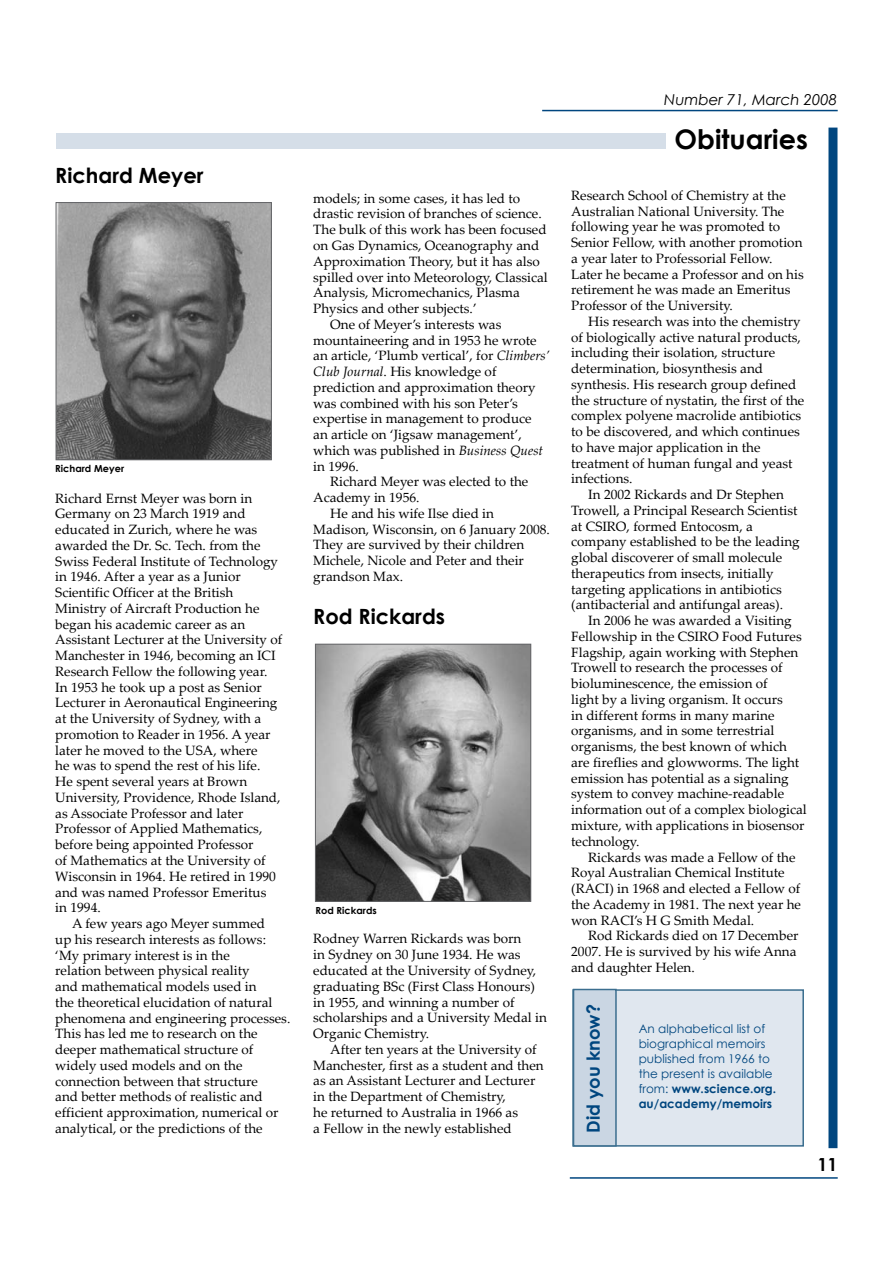
<style>
.page{position:relative;width:893px;height:1263px;background:#fff}
.page>*{position:absolute;margin:0;border:0;box-sizing:border-box;transform-origin:0 0}
.t1{font:700 27px "Century Gothic";color:#000}
.t2{font:700 21px "Century Gothic";color:#000}
.t3{font:700 18px "Century Gothic";color:#00467f}
.t4{font:700 18px "Century Gothic";color:#000}
.t5{font:italic 15px "Century Gothic";color:#000}
.t6{font:13.5px/15.8px "Palatino Linotype";color:#000}
.t7{font:12px/15px "Century Gothic";color:#00467f}
.t8{font:700 9.75px "Century Gothic";color:#000}
.s1{font-style:italic}
.s2{font-weight:700}
</style>
<div class="page">
<hr style="left:542px;top:110px;width:296px;height:1px;background:#00467f">
<div style="left:828px;top:128px;width:9px;height:1020px;background:#00467f"></div>
<hr style="left:570px;top:1177px;width:268px;height:2px;background:#00467f">
<div style="left:56px;top:133px;width:610px;height:15px;background:#d5dee8"></div>
<img style="left:58px;top:204px;width:212px;height:254px">
<div style="left:56px;top:202px;width:216px;height:258px;border:1px solid #636467"></div>
<img style="left:317px;top:646px;width:212px;height:254px">
<div style="left:315px;top:644px;width:216px;height:258px;border:1px solid #636467"></div>
<div style="left:572px;top:989px;width:232px;height:157px;background:#e0e7ef;border:2px solid #3b6e8f"></div>
<div style="left:573px;top:989px;width:44px;height:157px;background:#cad6e3;border:2px solid #3b6e8f"></div>
<h2 class="t2" style="left:55px;top:159px;width:150px">Richard Meyer</h2>
<p class="t8" style="left:55px;top:461px;width:70px">Richard Meyer</p>
<p class="t6" style="left:55px;top:490px;width:229px">Richard Ernst Meyer was born in Germany on 23 March 1919 and educated in Zurich, where he was awarded the Dr. Sc. Tech. from the Swiss Federal Institute of Technology in 1946. After a year as a Junior Scientific Officer at the British Ministry of Aircraft Production he began his academic career as an Assistant Lecturer at the University of Manchester in 1946, becoming an ICI Research Fellow the following year.<br>In 1953 he took up a post as Senior Lecturer in Aeronautical Engineering at the University of Sydney, with a promotion to Reader in 1956. A year later he moved to the USA, where<br>he was to spend the rest of his life.<br>He spent several years at Brown University, Providence, Rhode Island, as Associate Professor and later Professor of Applied Mathematics, before being appointed Professor<br>of Mathematics at the University of Wisconsin in 1964. He retired in 1990 and was named Professor Emeritus<br>in 1994.</p>
<p class="t6" style="left:55px;top:915px;width:237px;text-indent:17px">A few years ago Meyer summed<br>up his research interests as follows: ‘My primary interest is in the<br>relation between physical reality<br>and mathematical models used in<br>the theoretical elucidation of natural phenomena and engineering processes.<br>This has led me to research on the deeper mathematical structure of widely used models and on the connection between that structure<br>and better methods of realistic and efficient approximation, numerical or analytical, or the predictions of the</p>
<p class="t6" style="left:313px;top:190px;width:209px">models; in some cases, it has led to</p>
<p class="t6" style="left:313px;top:205px;width:230px">drastic revision of branches of science.</p>
<p class="t6" style="left:313px;top:221px;width:235px">The bulk of this work has been focused</p>
<p class="t6" style="left:313px;top:237px;width:227px">on Gas Dynamics, Oceanography and</p>
<p class="t6" style="left:313px;top:253px;width:228px">Approximation Theory, but it has also</p>
<p class="t6" style="left:313px;top:268px;width:236px">spilled over into Meteorology, Classical</p>
<p class="t6" style="left:313px;top:284px;width:208px">Analysis, Micromechanics, Plasma</p>
<p class="t6" style="left:313px;top:300px;width:165px">Physics and other subjects.’</p>
<p class="t6" style="left:330px;top:316px;width:173px">One of Meyer’s interests was</p>
<p class="t6" style="left:313px;top:331px;width:225px">mountaineering and in 1953 he wrote</p>
<p class="t6" style="left:313px;top:347px;width:238px">an article, ‘Plumb vertical’, for <span class="s1">Climbers’</span></p>
<p class="t6" style="left:313px;top:363px;width:185px"><span class="s1">Club Journal</span>. His knowledge of</p>
<p class="t6" style="left:313px;top:379px;width:224px">prediction and approximation theory</p>
<p class="t6" style="left:313px;top:395px;width:206px">was combined with his son Peter’s</p>
<p class="t6" style="left:313px;top:410px;width:220px">expertise in management to produce</p>
<p class="t6" style="left:313px;top:426px;width:210px">an article on ‘Jigsaw management’,</p>
<p class="t6" style="left:313px;top:442px;width:231px">which was published in <span class="s1">Business Quest</span></p>
<p class="t6" style="left:313px;top:458px;width:47px">in 1996.</p>
<p class="t6" style="left:330px;top:473px;width:200px">Richard Meyer was elected to the</p>
<p class="t6" style="left:313px;top:489px;width:108px">Academy in 1956.</p>
<p class="t6" style="left:330px;top:505px;width:165px">He and his wife Ilse died in</p>
<p class="t6" style="left:313px;top:521px;width:238px">Madison, Wisconsin, on 6 January 2008.</p>
<p class="t6" style="left:313px;top:536px;width:212px">They are survived by their children</p>
<p class="t6" style="left:313px;top:552px;width:212px">Michele, Nicole and Peter and their</p>
<p class="t6" style="left:313px;top:568px;width:91px">grandson Max.</p>
<h2 class="t2" style="left:313px;top:600px;width:133px">Rod Rickards</h2>
<p class="t8" style="left:315px;top:903px;width:63px">Rod Rickards</p>
<p class="t6" style="left:313px;top:930px;width:235px">Rodney Warren Rickards was born<br>in Sydney on 30 June 1934. He was educated at the University of Sydney, graduating BSc (First Class Honours) in 1955, and winning a number of scholarships and a University Medal in<br>Organic Chemistry.</p>
<p class="t6" style="left:313px;top:1041px;width:232px;text-indent:17px">After ten years at the University of Manchester, first as a student and then as an Assistant Lecturer and Lecturer in the Department of Chemistry,<br>he returned to Australia in 1966 as<br>a Fellow in the newly established</p>
<p class="t5" style="left:664px;top:89px;width:174px">Number 71, March 2008</p>
<h1 class="t1" style="left:675px;top:118px;width:135px">Obituaries</h1>
<p class="t6" style="left:571px;top:187px;width:234px">Research School of Chemistry at the Australian National University. The following year he was promoted to Senior Fellow, with another promotion a year later to Professorial Fellow.<br>Later he became a Professor and on his retirement he was made an Emeritus Professor of the University.</p>
<p class="t6" style="left:588px;top:313px;width:214px">His research was into the chemistry</p>
<p class="t6" style="left:571px;top:329px;width:231px">of biologically active natural products,</p>
<p class="t6" style="left:571px;top:344px;width:206px">including their isolation, structure</p>
<p class="t6" style="left:571px;top:360px;width:193px">determination, biosynthesis and</p>
<p class="t6" style="left:571px;top:376px;width:227px">synthesis. His research group defined</p>
<p class="t6" style="left:571px;top:392px;width:235px">the structure of nystatin, the first of the</p>
<p class="t6" style="left:571px;top:407px;width:232px">complex polyene macrolide antibiotics</p>
<p class="t6" style="left:571px;top:423px;width:230px">to be discovered, and which continues</p>
<p class="t6" style="left:571px;top:439px;width:191px">to have major application in the</p>
<p class="t6" style="left:571px;top:455px;width:223px">treatment of human fungal and yeast</p>
<p class="t6" style="left:571px;top:470px;width:63px">infections.</p>
<p class="t6" style="left:588px;top:486px;width:197px">In 2002 Rickards and Dr Stephen</p>
<p class="t6" style="left:571px;top:502px;width:228px">Trowell, a Principal Research Scientist</p>
<p class="t6" style="left:571px;top:518px;width:183px">at CSIRO, formed Entocosm, a</p>
<p class="t6" style="left:571px;top:533px;width:230px">company established to be the leading</p>
<p class="t6" style="left:571px;top:549px;width:213px">global discoverer of small molecule</p>
<p class="t6" style="left:571px;top:565px;width:204px">therapeutics from insects, initially</p>
<p class="t6" style="left:571px;top:581px;width:212px">targeting applications in antibiotics</p>
<p class="t6" style="left:571px;top:596px;width:213px">(antibacterial and antifungal areas).</p>
<p class="t6" style="left:588px;top:612px;width:205px">In 2006 he was awarded a Visiting</p>
<p class="t6" style="left:571px;top:628px;width:232px">Fellowship in the CSIRO Food Futures</p>
<p class="t6" style="left:571px;top:644px;width:229px">Flagship, again working with Stephen</p>
<p class="t6" style="left:571px;top:659px;width:213px">Trowell to research the processes of</p>
<p class="t6" style="left:571px;top:675px;width:198px">bioluminescence, the emission of</p>
<p class="t6" style="left:571px;top:691px;width:213px">light by a living organism. It occurs</p>
<p class="t6" style="left:571px;top:707px;width:205px">in different forms in many marine</p>
<p class="t6" style="left:571px;top:722px;width:205px">organisms, and in some terrestrial</p>
<p class="t6" style="left:571px;top:738px;width:217px">organisms, the best known of which</p>
<p class="t6" style="left:571px;top:754px;width:230px">are fireflies and glowworms. The light</p>
<p class="t6" style="left:571px;top:770px;width:219px">emission has potential as a signaling</p>
<p class="t6" style="left:571px;top:785px;width:214px">system to convey machine-readable</p>
<p class="t6" style="left:571px;top:801px;width:237px">information out of a complex biological</p>
<p class="t6" style="left:571px;top:817px;width:235px">mixture, with applications in biosensor</p>
<p class="t6" style="left:571px;top:833px;width:70px">technology.</p>
<p class="t6" style="left:588px;top:848px;width:209px">Rickards was made a Fellow of the</p>
<p class="t6" style="left:571px;top:864px;width:215px">Royal Australian Chemical Institute</p>
<p class="t6" style="left:571px;top:880px;width:230px">(RACI) in 1968 and elected a Fellow of</p>
<p class="t6" style="left:571px;top:896px;width:231px">the Academy in 1981. The next year he</p>
<p class="t6" style="left:571px;top:911px;width:185px">won RACI’s H G Smith Medal.</p>
<p class="t6" style="left:588px;top:927px;width:212px">Rod Rickards died on 17 December</p>
<p class="t6" style="left:571px;top:943px;width:227px">2007. He is survived by his wife Anna</p>
<p class="t6" style="left:571px;top:959px;width:125px">and daughter Helen.</p>
<h3 class="t3" style="left:580px;top:1133px;width:130px;rotate:-90deg">Did you know?</h3>
<p class="t7" style="left:639px;top:1021px;width:139px">An alphabetical list of biographical memoirs published from 1966 to the present is available from: <span class="s2">www.science.org. au/academy/memoirs</span></p>
<h3 class="t4" style="left:817px;top:1151px;width:22px">11</h3>
</div>
